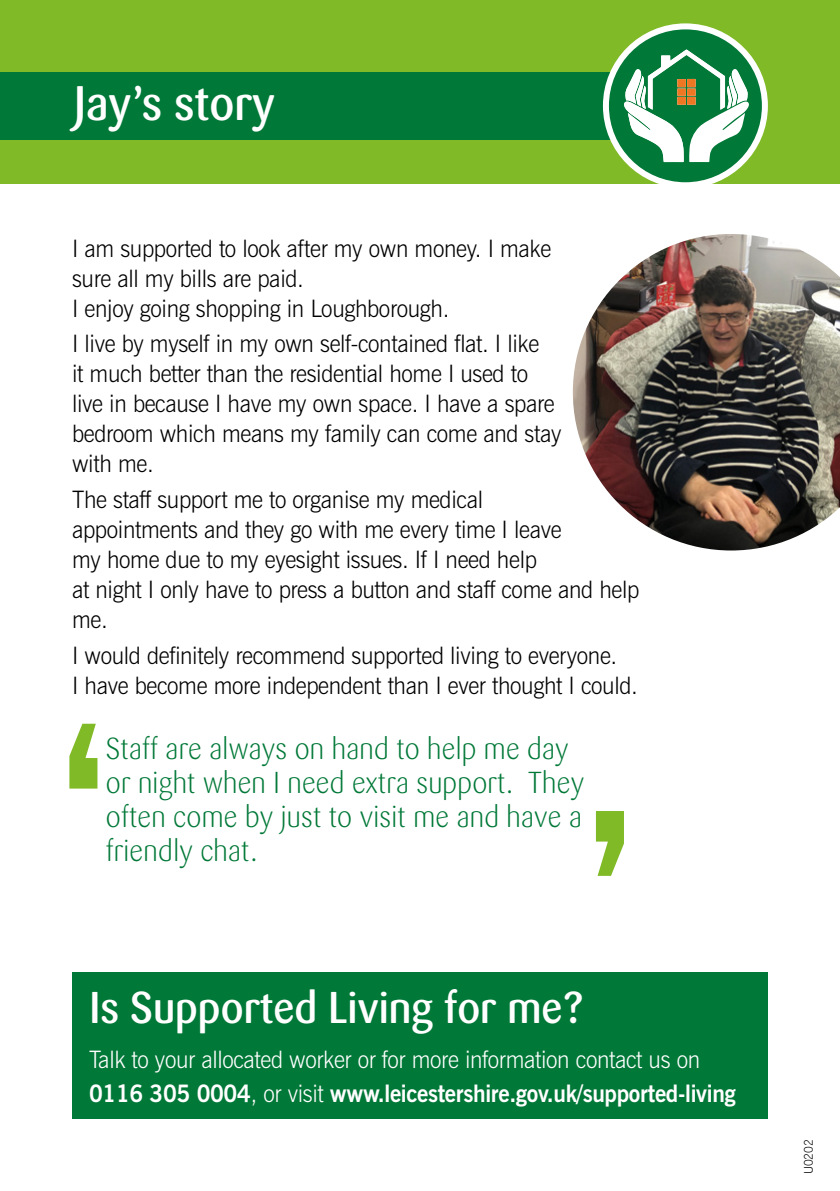
<style>
.page{position:relative;width:840px;height:1191px;background:#fff}
.page>*{position:absolute;margin:0;border:0;box-sizing:border-box;transform-origin:0 0}
.t1{font:500 48px "Sari";letter-spacing:-.015em;color:#fff;scale:.95 1}
.t2{font:500 44px "Sari";letter-spacing:-.015em;color:#fff;scale:.95 1}
.green_pull_quote{font:300 30px/34px "Sari";letter-spacing:-.015em;color:#007837;scale:.95 1}
.body_copy{font:300 24px/30px "News Gothic BT";letter-spacing:-.015em;color:#000;scale:.95 1}
.t3{font:300 24px/34px "News Gothic BT";letter-spacing:-.015em;color:#fff;scale:.95 1}
.t4{font:300 12px "News Gothic BT";letter-spacing:-.015em;color:#000;scale:.95 1}
.s1{font-weight:700}
</style>
<div class="page">
<div style="left:0;top:0;width:839px;height:183px;background:#80ba27"></div>
<div style="left:0;top:72px;width:643px;height:68px;background:#007837"></div>
<svg style="left:605px;top:26px;width:159px;height:159px;fill:#007837"></svg>
<div style="left:602px;top:23px;width:165px;height:165px;border:6px solid #fff;border-radius:50%"></div>
<svg style="left:623px;top:49px;width:126px;height:113px"></svg>
<svg style="left:595px;top:811px;width:28px;height:65px"></svg>
<svg style="left:69px;top:723px;width:28px;height:65px"></svg>
<img style="left:572px;top:234px;width:267px;height:317px">
<div style="left:72px;top:972px;width:695px;height:147px;background:#007837"></div>
<p class="t1" style="left:74px;top:75px;width:214px">Jay’s story</p>
<p class="body_copy" style="left:72px;top:233px;width:505px">I am supported to look after my own money. I make sure all my bills are paid.<br>I enjoy going shopping in Loughborough.</p>
<p class="body_copy" style="left:72px;top:328px;width:516px">I live by myself in my own self-contained flat. I like<br>it much better than the residential home I used to live in because I have my own space. I have a spare bedroom which means my family can come and stay with me.</p>
<p class="body_copy" style="left:72px;top:484px;width:598px">The staff support me to organise my medical<br>appointments and they go with me every time I leave<br>my home due to my eyesight issues. If I need help<br>at night I only have to press a button and staff come and help me.</p>
<p class="body_copy" style="left:72px;top:640px;width:596px">I would definitely recommend supported living to everyone.<br>I have become more independent than I ever thought I could.</p>
<p class="green_pull_quote" style="left:105px;top:731px;width:505px">Staff are always on hand to help me day or night when I need extra support. They often come by just to visit me and have a friendly chat.</p>
<p class="t2" style="left:89px;top:981px;width:522px">Is Supported Living for me?</p>
<p class="t3" style="left:89px;top:1042px;width:682px">Talk to your allocated worker or for more information contact us on<br><span class="s1">0116 305 0004</span>, or visit <span class="s1">www.leicestershire.gov.uk/supported-living</span></p>
<p class="t4" style="left:800px;top:1174px;width:38px;rotate:-90deg">U0202</p>
</div>
